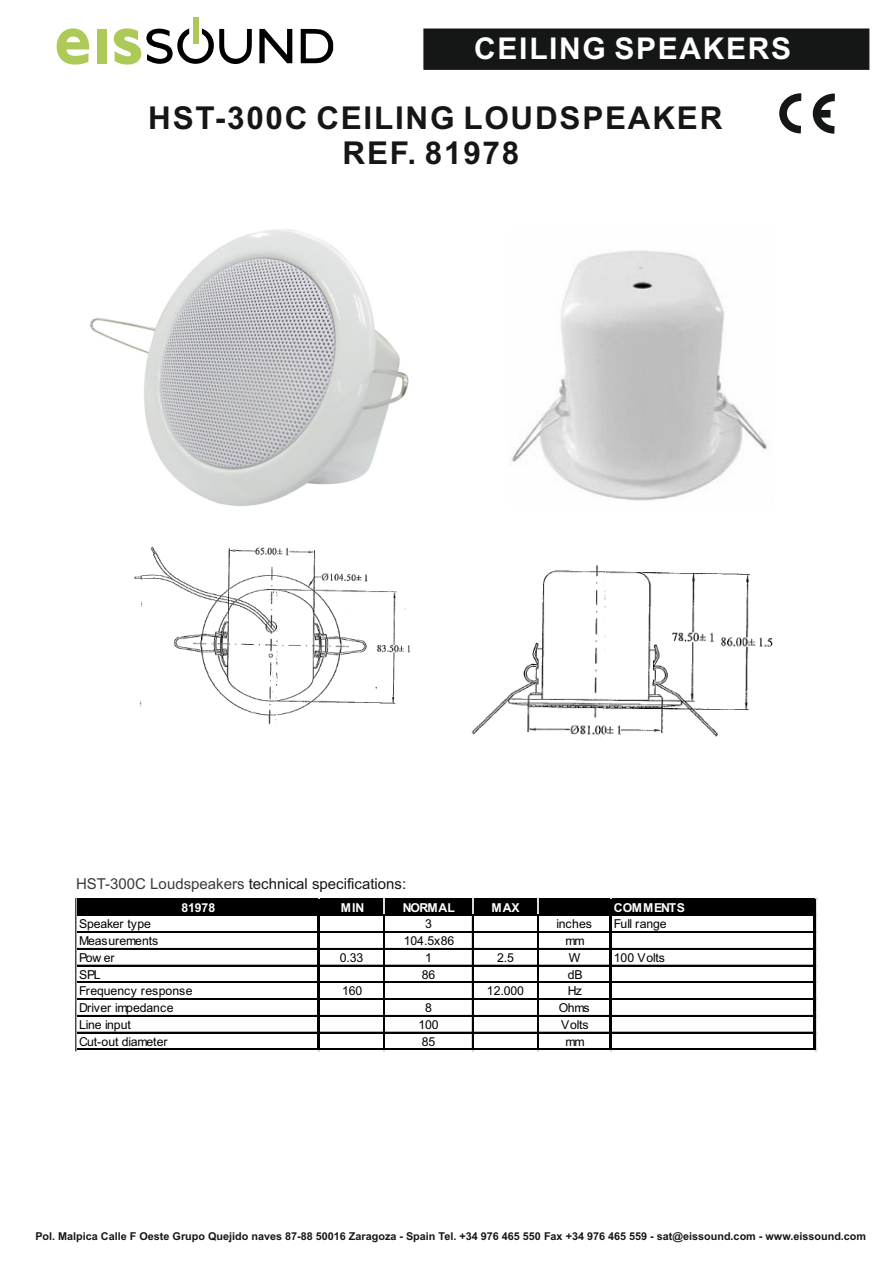
<style>
.page{position:relative;width:893px;height:1263px;background:#fff}
.page>*{position:absolute;margin:0;border:0;box-sizing:border-box;transform-origin:0 0}
.t1{font:700 31.5px/35.2px "Arial";letter-spacing:.055em;color:#151616;text-align:center}
.t2{font:700 30px "Arial";letter-spacing:.055em;color:#fff}
.t3{font:15px "Arial";color:#151616}
.t4{font:12.3px "Arial";letter-spacing:-.005em;color:#000}
.t5{font:700 12.3px "Arial";letter-spacing:-.005em;color:#fff}
.t6{font:700 10.8px "Arial";color:#151616}
.s1{color:#3b3b3b}
</style>
<div class="page">
<div style="left:424px;top:29px;width:445px;height:41px;background:#151616"></div>
<svg style="left:259px;top:29px;width:33px;height:34px"></svg>
<svg style="left:301px;top:29px;width:32px;height:34px"></svg>
<div style="left:193px;top:17px;width:5px;height:27px;background:#adc957"></div>
<svg style="left:57px;top:28px;width:32px;height:37px"></svg>
<div style="left:97px;top:29px;width:10px;height:35px;background:#adc957"></div>
<svg style="left:114px;top:28px;width:138px;height:37px"></svg>
<svg style="left:779px;top:93px;width:56px;height:41px"></svg>
<div style="left:817px;top:110px;width:13px;height:8px;background:#151616"></div>
<img style="left:509px;top:250px;width:258px;height:251px">
<img style="left:135px;top:545px;width:275px;height:180px">
<img style="left:471px;top:565px;width:302px;height:173px">
<div style="left:76px;top:898px;width:740px;height:18px;background:#000"></div>
<hr style="left:76px;top:898px;width:1px;height:153px;background:#d9dbde">
<hr style="left:318px;top:898px;width:2px;height:153px;background:#d9dbde">
<hr style="left:384px;top:898px;width:1px;height:153px;background:#d9dbde">
<hr style="left:472px;top:898px;width:1px;height:153px;background:#d9dbde">
<hr style="left:537px;top:898px;width:2px;height:153px;background:#d9dbde">
<hr style="left:610px;top:898px;width:2px;height:153px;background:#d9dbde">
<hr style="left:320px;top:915px;width:289px;height:1px;background:#000">
<hr style="left:77px;top:931px;width:240px;height:1px;background:#000">
<hr style="left:77px;top:932px;width:240px;height:1px;background:#000">
<hr style="left:320px;top:931px;width:289px;height:1px;background:#000">
<hr style="left:320px;top:932px;width:289px;height:1px;background:#000">
<hr style="left:612px;top:931px;width:202px;height:1px;background:#000">
<hr style="left:612px;top:932px;width:202px;height:1px;background:#000">
<hr style="left:77px;top:948px;width:240px;height:1px;background:#000">
<hr style="left:320px;top:948px;width:289px;height:1px;background:#000">
<hr style="left:612px;top:948px;width:202px;height:1px;background:#000">
<hr style="left:77px;top:965px;width:240px;height:1px;background:#000">
<hr style="left:320px;top:965px;width:289px;height:1px;background:#000">
<hr style="left:612px;top:965px;width:202px;height:1px;background:#000">
<hr style="left:77px;top:982px;width:240px;height:1px;background:#000">
<hr style="left:320px;top:982px;width:289px;height:1px;background:#000">
<hr style="left:612px;top:982px;width:202px;height:1px;background:#000">
<hr style="left:77px;top:998px;width:240px;height:1px;background:#000">
<hr style="left:77px;top:999px;width:240px;height:1px;background:#000">
<hr style="left:320px;top:998px;width:289px;height:1px;background:#000">
<hr style="left:320px;top:999px;width:289px;height:1px;background:#000">
<hr style="left:612px;top:998px;width:202px;height:1px;background:#000">
<hr style="left:612px;top:999px;width:202px;height:1px;background:#000">
<hr style="left:77px;top:1015px;width:240px;height:1px;background:#000">
<hr style="left:320px;top:1015px;width:289px;height:1px;background:#000">
<hr style="left:612px;top:1015px;width:202px;height:1px;background:#000">
<hr style="left:77px;top:1032px;width:240px;height:1px;background:#000">
<hr style="left:320px;top:1032px;width:289px;height:1px;background:#000">
<hr style="left:612px;top:1032px;width:202px;height:1px;background:#000">
<hr style="left:77px;top:1049px;width:240px;height:1px;background:#000">
<hr style="left:317px;top:899px;width:3px;height:151px;background:#000">
<hr style="left:383px;top:916px;width:1px;height:134px;background:#000">
<hr style="left:384px;top:916px;width:1px;height:134px;background:#000">
<hr style="left:472px;top:916px;width:1px;height:134px;background:#000">
<hr style="left:537px;top:916px;width:2px;height:134px;background:#000">
<hr style="left:320px;top:1049px;width:289px;height:1px;background:#000">
<hr style="left:609px;top:899px;width:3px;height:151px;background:#000">
<hr style="left:612px;top:1049px;width:202px;height:1px;background:#000">
<hr style="left:814px;top:899px;width:2px;height:151px;background:#000">
<hr style="left:75px;top:898px;width:1px;height:153px;background:#151616">
<img style="left:90px;top:229px;width:319px;height:277px">
<h2 class="t2" style="left:474px;top:38px;width:318px">CEILING SPEAKERS</h2>
<h1 class="t1" style="left:148px;top:103px;width:576px">HST-300C CEILING LOUDSPEAKER<br>REF. 81978</h1>
<p class="t3" style="left:76px;top:878px;width:332px"><span class="s1">HST-300C Loudspeakers</span> technical specifications:</p>
<p class="t5" style="left:181px;top:902px;width:35px">81978</p>
<p class="t5" style="left:341px;top:902px;width:25px">MIN</p>
<p class="t5" style="left:403px;top:902px;width:54px">NORMAL</p>
<p class="t5" style="left:491px;top:902px;width:30px">MAX</p>
<p class="t5" style="left:614px;top:902px;width:73px">COMMENTS</p>
<p class="t4" style="left:79px;top:919px;width:73px">Speaker type</p>
<p class="t4" style="left:425px;top:919px;width:8px">3</p>
<p class="t4" style="left:557px;top:919px;width:37px">inches</p>
<p class="t4" style="left:614px;top:919px;width:54px">Full range</p>
<p class="t4" style="left:79px;top:936px;width:81px">Measurements</p>
<p class="t4" style="left:404px;top:936px;width:52px">104.5x86</p>
<p class="t4" style="left:566px;top:936px;width:21px">mm</p>
<p class="t4" style="left:79px;top:953px;width:37px">Pow er</p>
<p class="t4" style="left:340px;top:953px;width:25px">0.33</p>
<p class="t4" style="left:425px;top:953px;width:8px">1</p>
<p class="t4" style="left:497px;top:953px;width:18px">2.5</p>
<p class="t4" style="left:569px;top:953px;width:13px">W</p>
<p class="t4" style="left:614px;top:953px;width:53px">100 Volts</p>
<p class="t4" style="left:79px;top:969px;width:23px">SPL</p>
<p class="t4" style="left:422px;top:969px;width:15px">86</p>
<p class="t4" style="left:568px;top:969px;width:16px">dB</p>
<p class="t4" style="left:79px;top:986px;width:115px">Frequency response</p>
<p class="t4" style="left:342px;top:986px;width:22px">160</p>
<p class="t4" style="left:487px;top:986px;width:39px">12.000</p>
<p class="t4" style="left:568px;top:986px;width:16px">Hz</p>
<p class="t4" style="left:79px;top:1003px;width:96px">Driver impedance</p>
<p class="t4" style="left:425px;top:1003px;width:8px">8</p>
<p class="t4" style="left:559px;top:1003px;width:32px">Ohms</p>
<p class="t4" style="left:79px;top:1020px;width:53px">Line input</p>
<p class="t4" style="left:418px;top:1020px;width:22px">100</p>
<p class="t4" style="left:561px;top:1020px;width:29px">Volts</p>
<p class="t4" style="left:79px;top:1036px;width:90px">Cut-out diameter</p>
<p class="t4" style="left:422px;top:1036px;width:15px">85</p>
<p class="t4" style="left:566px;top:1036px;width:21px">mm</p>
<p class="t6" style="left:35px;top:1232px;width:832px">Pol. Malpica Calle F Oeste Grupo Quejido naves 87-88 50016 Zaragoza - Spain Tel. +34 976 465 550 Fax +34 976 465 559 - sat@eissound.com - www.eissound.com</p>
</div>
